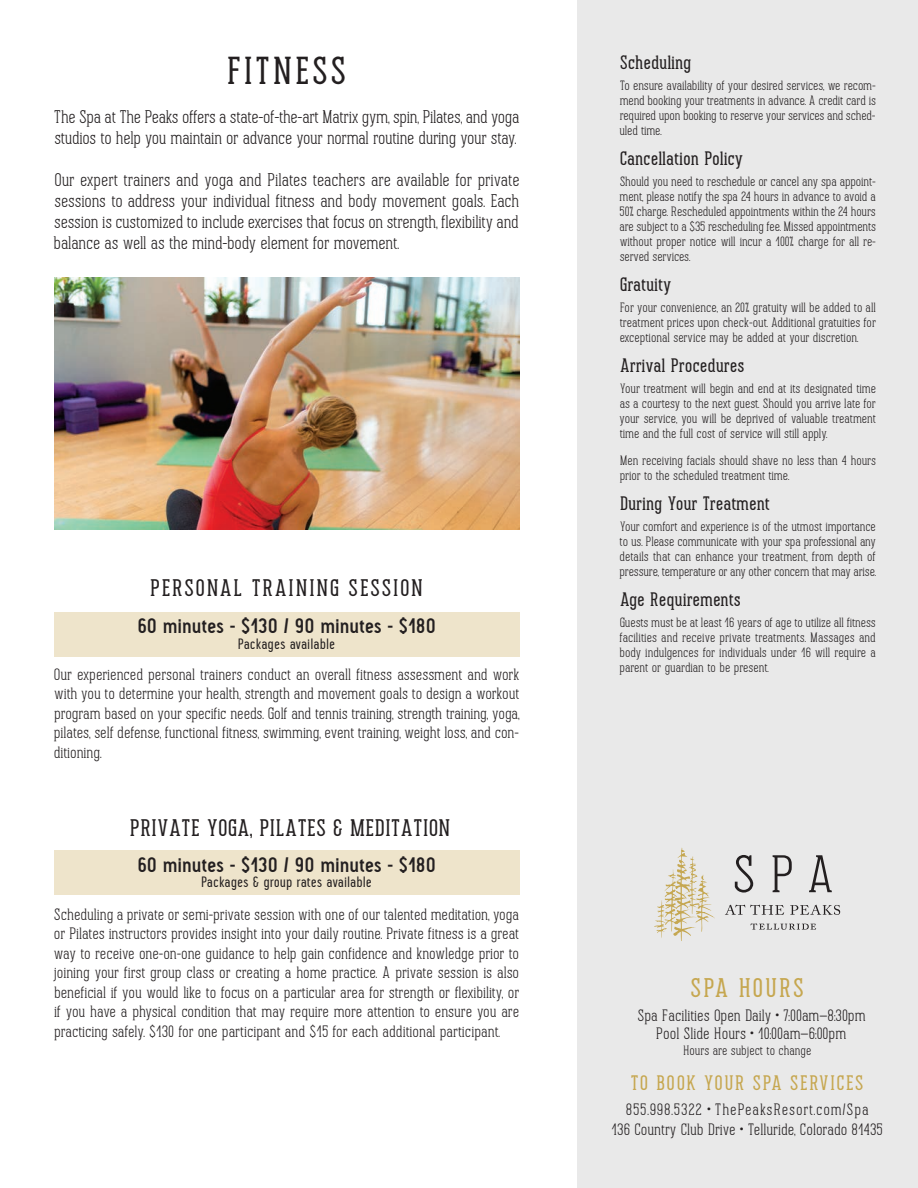
<style>
.page{position:relative;width:918px;height:1188px;background:#fff}
.page>*{position:absolute;margin:0;border:0;box-sizing:border-box;transform-origin:0 0}
.t1{font:39px "Pekora Regular Serif";letter-spacing:.05em;color:#231f20}
.t2{font:27px "Pekora Regular Serif";letter-spacing:.05em;color:#c6a750}
.t3{font:24px "Pekora Regular Serif";color:#231f20}
.t4{font:24px "Pekora Regular Serif";letter-spacing:.05em;color:#231f20}
.t5{font:700 21px "Pekora";color:#231f20}
.t6{font:21px "Pekora Regular Serif";letter-spacing:.05em;color:#c6a750}
.t7{font:19.5px "Pekora Regular Serif";letter-spacing:-.005em;color:#231f20}
.t8{font:18.3px/21px "Pekora Light Serif";letter-spacing:-.015em;color:#231f20}
.t9{font:16.5px/19.5px "Pekora Light Serif";color:#231f20;text-align:justify}
.t10{font:15px "Pekora";color:#231f20}
.t11{font:13.5px/15px "Pekora Light Serif";letter-spacing:-.005em;color:#231f20;text-align:justify}
</style>
<div class="page">
<div style="left:578px;top:0;width:340px;height:1188px;background:#e9e9e9"></div>
<div style="left:54px;top:612px;width:465px;height:44px;background:#eee4cb"></div>
<div style="left:54px;top:851px;width:465px;height:44px;background:#eee4cb"></div>
<img style="left:54px;top:277px;width:465px;height:252px">
<svg style="left:735px;top:855px;width:18px;height:38px"></svg>
<svg style="left:773px;top:855px;width:19px;height:37px"></svg>
<svg style="left:809px;top:855px;width:23px;height:37px"></svg>
<svg style="left:725px;top:905px;width:59px;height:10px"></svg>
<svg style="left:790px;top:905px;width:50px;height:10px"></svg>
<svg style="left:654px;top:848px;width:61px;height:93px"></svg>
<svg style="left:750px;top:923px;width:66px;height:7px"></svg>
<h1 class="t1" style="left:226px;top:49px;width:122px">FITNESS</h1>
<h3 class="t8" style="left:54px;top:107px;width:467px">The Spa at The Peaks offers a state-of-the-art Matrix gym, spin, Pilates, and yoga studios to help you maintain or advance your normal routine during your stay.</h3>
<p class="t8" style="left:54px;top:170px;width:468px;text-align:justify">Our expert trainers and yoga and Pilates teachers are available for private sessions to address your individual fitness and body movement goals. Each session is customized to include exercises that focus on strength, flexibility and balance as well as the mind-body element for movement.</p>
<h3 class="t4" style="left:150px;top:574px;width:275px">PERSONAL TRAINING SESSION</h3>
<h3 class="t5" style="left:137px;top:614px;width:300px">60 minutes - $130 / 90 minutes - $180</h3>
<p class="t10" style="left:238px;top:635px;width:99px">Packages available</p>
<p class="t9" style="left:54px;top:665px;width:467px">Our experienced personal trainers conduct an overall fitness assessment and work with you to determine your health, strength and movement goals to design a workout program based on your specific needs. Golf and tennis training, strength training, yoga, pilates, self defense, functional fitness, swimming, event training, weight loss, and con&shy;ditioning.</p>
<h3 class="t3" style="left:130px;top:814px;width:323px">PRIVATE YOGA, PILATES &amp; MEDITATION</h3>
<h3 class="t5" style="left:137px;top:853px;width:300px">60 minutes - $130 / 90 minutes - $180</h3>
<p class="t10" style="left:201px;top:874px;width:172px">Packages &amp; group rates available</p>
<p class="t9" style="left:54px;top:905px;width:467px">Scheduling a private or semi-private session with one of our talented meditation, yoga or Pilates instructors provides insight into your daily routine. Private fitness is a great way to receive one-on-one guidance to help gain confidence and knowledge prior to joining your first group class or creating a home practice. A private session is also beneficial if you would like to focus on a particular area for strength or flexibility, or if you have a physical condition that may require more attention to ensure you are practicing safely. $130 for one participant and $15 for each additional participant.</p>
<h3 class="t7" style="left:620px;top:52px;width:73px">Scheduling</h3>
<p class="t11" style="left:619px;top:79px;width:258px">To ensure availability of your desired services, we recom&shy;mend booking your treatments in advance. A credit card is required upon booking to reserve your services and sched&shy;uled time.</p>
<h3 class="t7" style="left:620px;top:148px;width:125px">Cancellation Policy</h3>
<p class="t11" style="left:620px;top:175px;width:258px">Should you need to reschedule or cancel any spa appoint&shy;ment, please notify the spa 24 hours in advance to avoid a 50% charge. Rescheduled appointments within the 24 hours are subject to a $35 rescheduling fee. Missed appointments without proper notice will incur a 100% charge for all re&shy;served services.</p>
<h3 class="t7" style="left:620px;top:274px;width:53px">Gratuity</h3>
<p class="t11" style="left:620px;top:301px;width:258px">For your convenience, an 20% gratuity will be added to all treatment prices upon check-out. Additional gratuities for exceptional service may be added at your discretion.</p>
<h3 class="t7" style="left:620px;top:355px;width:126px">Arrival Procedures</h3>
<p class="t11" style="left:620px;top:381px;width:258px">Your treatment will begin and end at its designated time as a courtesy to the next guest. Should you arrive late for your service, you will be deprived of valuable treatment time and the full cost of service will still apply.</p>
<p class="t11" style="left:620px;top:453px;width:258px">Men receiving facials should shave no less than 4 hours prior to the scheduled treatment time.</p>
<h3 class="t7" style="left:620px;top:492px;width:152px">During Your Treatment</h3>
<p class="t11" style="left:620px;top:519px;width:258px">Your comfort and experience is of the utmost importance to us. Please communicate with your spa professional any details that can enhance your treatment, from depth of pressure, temperature or any other concern that may arise.</p>
<h3 class="t7" style="left:620px;top:588px;width:123px">Age Requirements</h3>
<p class="t11" style="left:620px;top:615px;width:258px">Guests must be at least 16 years of age to utilize all fitness facilities and receive private treatments. Massages and body indulgences for individuals under 16 will require a parent or guardian to be present.</p>
<h2 class="t2" style="left:690px;top:973px;width:115px">SPA HOURS</h2>
<p class="t9" style="left:637px;top:1006px;width:230px">Spa Facilities Open Daily • 7:00am–8:30pm</p>
<p class="t9" style="left:656px;top:1024px;width:192px">Pool Slide Hours • 10:00am–6:00pm</p>
<p class="t11" style="left:683px;top:1044px;width:130px">Hours are subject to change</p>
<h3 class="t6" style="left:631px;top:1071px;width:235px">TO BOOK YOUR SPA SERVICES</h3>
<p class="t9" style="left:612px;top:1101px;width:273px;text-align:center">855.998.5322 • ThePeaksResort.com/Spa<br>136 Country Club Drive • Telluride, Colorado 81435</p>
</div>
